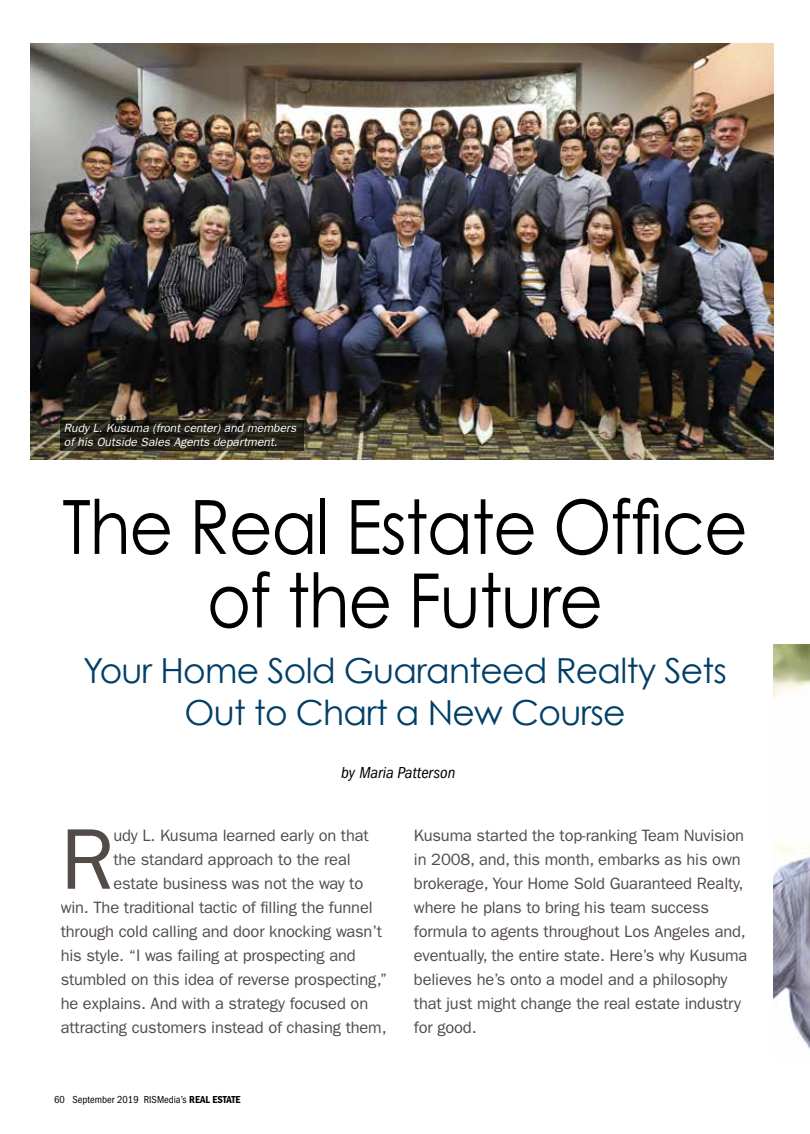
<style>
.page{position:relative;width:810px;height:1134px;background:#fff}
.page>*{position:absolute;margin:0;border:0;box-sizing:border-box;transform-origin:0 0}
.t1{font:86.4px "Franklin Gothic";color:#524b48}
.t2{font:75px/73.5px "Century Gothic";letter-spacing:-.02em;color:#000;text-align:center;scale:.9 1}
.t3{font:34.5px/42px "Century Gothic";letter-spacing:-.02em;color:#003f68;text-align:center}
.t4{font:16.5px/24px "Franklin Gothic";letter-spacing:-.01em;color:#524b48}
.t5{font:italic condensed 16.5px "Franklin Gothic";color:#000}
.t6{font:italic 12px/13.5px "Franklin Gothic";color:#fff}
.t7{font:condensed 10.5px "Franklin Gothic";color:#000}
.s1{font-weight:600}
</style>
<div class="page">
<img style="left:30px;top:43px;width:743px;height:417px">
<img style="left:773px;top:645px;width:37px;height:406px">
<svg style="left:61px;top:420px;width:243px;height:31px;background:#242118"></svg>
<p class="t6" style="left:64px;top:422px;width:234px">Rudy L. Kusuma (front center) and members of his Outside Sales Agents department.</p>
<h2 class="t2" style="left:62px;top:489px;width:763px">The Real Estate Office of the Future</h2>
<h3 class="t3" style="left:83px;top:649px;width:646px">Your Home Sold Guaranteed Realty Sets<br>Out to Chart a New Course</h3>
<p class="t5" style="left:341px;top:763px;width:116px">by Maria Patterson</p>
<h1 class="t1" style="left:61px;top:810px;width:55px">R</h1>
<p class="t4" style="left:113px;top:823px;width:257px">udy L. Kusuma learned early on that</p>
<p class="t4" style="left:113px;top:847px;width:239px">the standard approach to the real</p>
<p class="t4" style="left:113px;top:871px;width:251px">estate business was not the way to</p>
<p class="t4" style="left:61px;top:895px;width:314px">win. The traditional tactic of filling the funnel</p>
<p class="t4" style="left:61px;top:919px;width:323px">through cold calling and door knocking wasn’t</p>
<p class="t4" style="left:61px;top:943px;width:297px">his style. “I was failing at prospecting and</p>
<p class="t4" style="left:61px;top:967px;width:328px">stumbled on this idea of reverse prospecting,”</p>
<p class="t4" style="left:61px;top:991px;width:309px">he explains. And with a strategy focused on</p>
<p class="t4" style="left:61px;top:1015px;width:327px">attracting customers instead of chasing them,</p>
<p class="t7" style="left:54px;top:1094px;width:188px">60 September 2019 RISMedia’s <span class="s1">REAL ESTATE</span></p>
<p class="t4" style="left:414px;top:823px;width:335px">Kusuma started the top-ranking Team Nuvision in 2008, and, this month, embarks as his own brokerage, Your Home Sold Guaranteed Realty, where he plans to bring his team success formula to agents throughout Los Angeles and, eventually, the entire state. Here’s why Kusuma believes he’s onto a model and a philosophy that just might change the real estate industry for good.</p>
</div>
